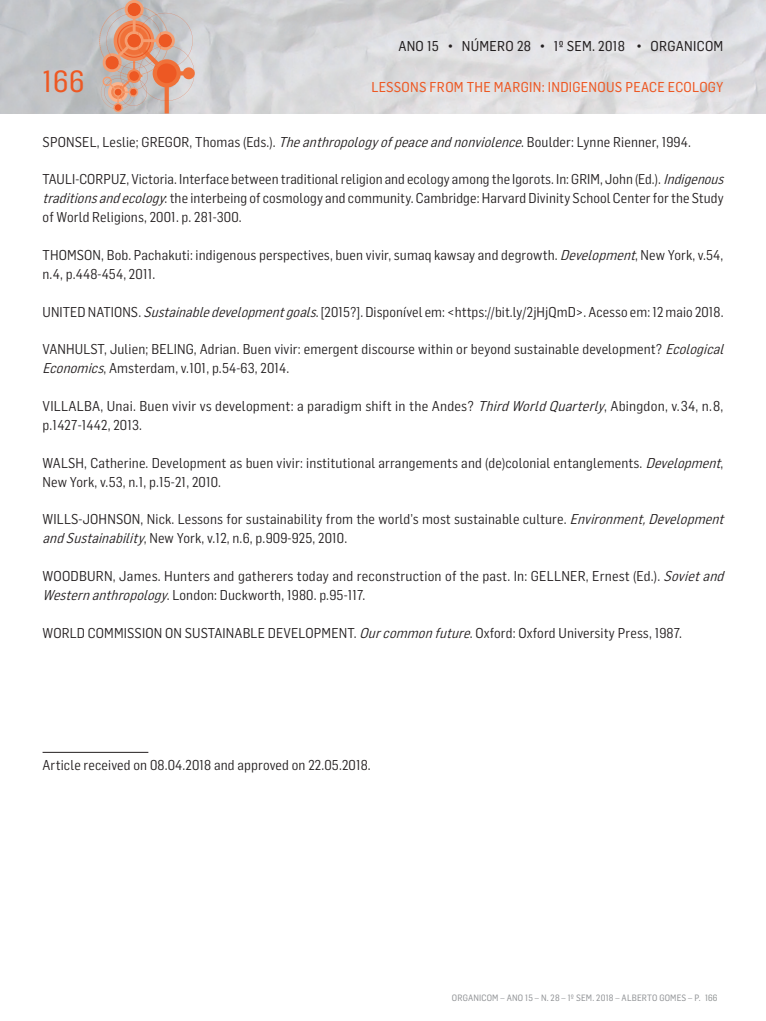
<style>
.page{position:relative;width:766px;height:1021px;background:#fff}
.page>*{position:absolute;margin:0;border:0;box-sizing:border-box;transform-origin:0 0}
.t1{font:30px "Flama Semicondensed Basic";color:#ed5823}
.Texto{font:14px/18.9px "Flama Semicondensed";letter-spacing:.01em;color:#231f20}
.Recebido_Aceito{font:14px "Flama Semicondensed";letter-spacing:.01em;color:#231f20}
.t2{font:14px "Flama Semicondensed Basic";letter-spacing:.02em;color:#ed5823}
.t3{font:14px "Flama Semicondensed Basic";letter-spacing:.02em;color:#231f20}
.t4{font:9px "Flama Semicondensed Basic";letter-spacing:.02em;color:#939598}
.s1{font-style:italic}
.s2{color:#929595}
</style>
<div class="page">
<svg style="left:99px;top:0;width:96px;height:113px;background:#d3aa99"></svg>
<hr style="left:43px;top:751px;width:105px;height:1px;background:#231f20">
<p class="t3" style="left:398px;top:37px;width:326px">ANO 15 • NÚMERO 28 • 1º SEM. 2018 • ORGANICOM</p>
<h1 class="t1" style="left:43px;top:62px;width:43px">166</h1>
<p class="t2" style="left:371px;top:78px;width:353px">LESSONS FROM THE MARGIN: INDIGENOUS PEACE ECOLOGY</p>
<p class="Texto" style="left:43px;top:131px;width:649px">SPONSEL, Leslie; GREGOR, Thomas (Eds.). <span class="s1">Theanthropologyofpeaceandnonviolence</span>. Boulder: Lynne Rienner, 1994.</p>
<p class="Texto" style="left:43px;top:169px;width:686px">TAULI-CORPUZ, Victoria. Interface between traditional religion and ecology among the Igorots. In: GRIM, John (Ed.). <span class="s1">Indigenous traditionsandecology</span>: the interbeing of cosmology and community. Cambridge: Harvard Divinity School Center for the Study of World Religions, 2001. p. 281-300.</p>
<p class="Texto" style="left:43px;top:245px;width:682px">THOMSON, Bob. Pachakuti: indigenous perspectives, buen vivir, sumaq kawsay and degrowth. <span class="s1">Development</span>, New York, v. 54, n. 4, p. 448-454, 2011.</p>
<p class="Texto" style="left:43px;top:301px;width:682px">UNITED NATIONS. <span class="s1">Sustainabledevelopmentgoals</span>. [2015?]. Disponível em: &lt;https://bit.ly/2jHjQmD&gt;. Acesso em: 12 maio 2018.</p>
<p class="Texto" style="left:43px;top:339px;width:686px">VANHULST, Julien; BELING, Adrian. Buen vivir: emergent discourse within or beyond sustainable development? <span class="s1">Ecological<br>Economics</span>, Amsterdam, v. 101, p. 54-63, 2014.</p>
<p class="Texto" style="left:43px;top:396px;width:682px">VILLALBA, Unai. Buen vivir vs development: a paradigm shift in the Andes? <span class="s1">ThirdWorldQuarterly</span>, Abingdon, v. 34, n. 8, p. 1427-1442, 2013.</p>
<p class="Texto" style="left:43px;top:452px;width:683px">WALSH, Catherine. Development as buen vivir: institutional arrangements and (de)colonial entanglements. <span class="s1">Development</span>,<br>New York, v. 53, n. 1, p. 15-21, 2010.</p>
<p class="Texto" style="left:43px;top:509px;width:686px">WILLS-JOHNSON, Nick. Lessons for sustainability from the world’s most sustainable culture. <span class="s1">Environment,Development andSustainability</span>, New York, v. 12, n. 6, p. 909-925, 2010.</p>
<p class="Texto" style="left:43px;top:566px;width:686px">WOODBURN, James. Hunters and gatherers today and reconstruction of the past. In: GELLNER, Ernest (Ed.). <span class="s1">Sovietand<br>Westernanthropology</span>. London: Duckworth, 1980. p. 95-117.</p>
<p class="Texto" style="left:43px;top:622px;width:640px">WORLD COMMISSION ON SUSTAINABLE DEVELOPMENT. <span class="s1">Ourcommonfuture</span>. Oxford: Oxford University Press, 1987.</p>
<p class="Recebido_Aceito" style="left:43px;top:756px;width:329px">Article received on 08.04.2018 and approved on 22.05.2018.</p>
<p class="t4" style="left:451px;top:992px;width:218px">ORGANICOM – ANO 15 – N. 28 – 1º SEM. 2018 – ALBERTO GOMES</p>
<p class="t4" style="left:688px;top:992px;width:31px">– P. <span class="s2">166</span></p>
</div>
